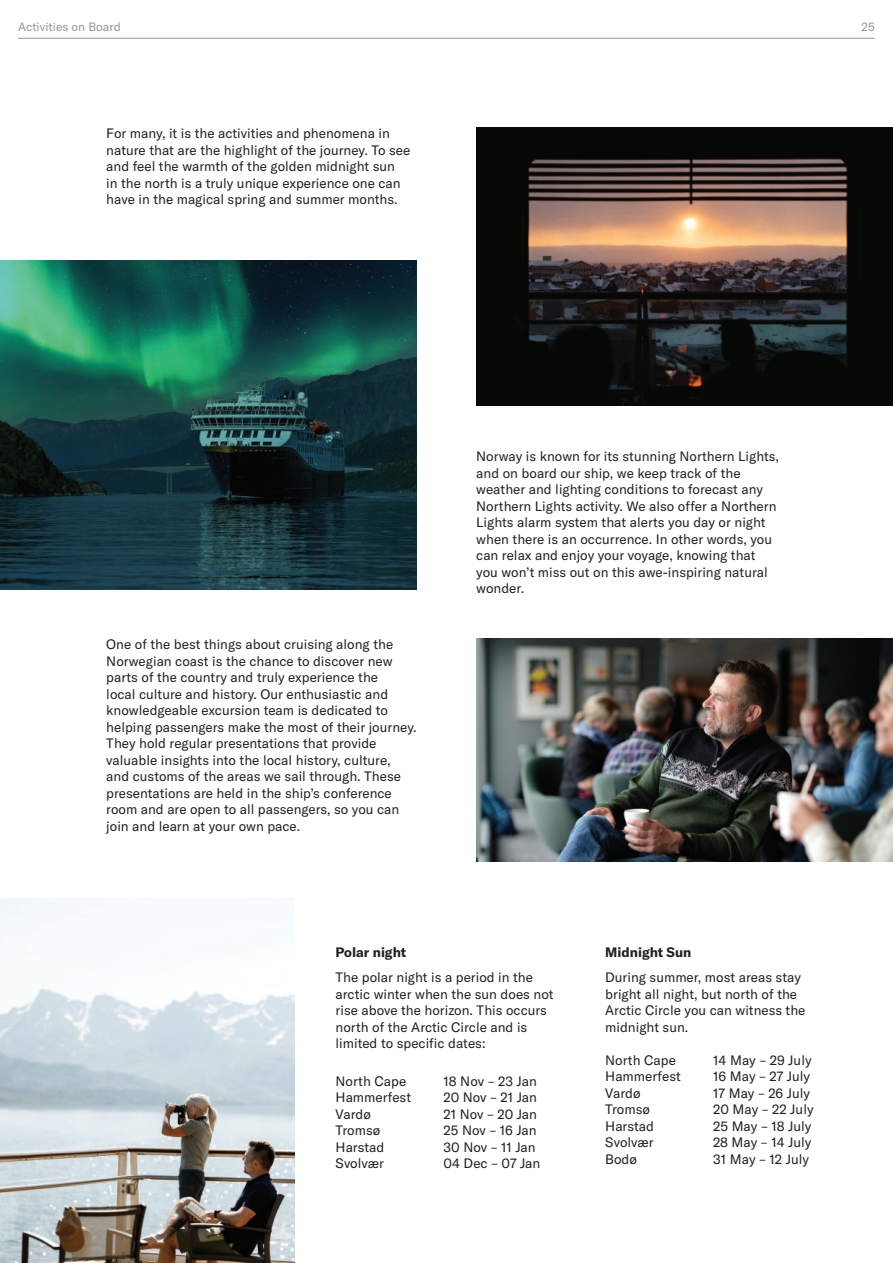
<style>
.page{position:relative;width:893px;height:1263px;background:#fff}
.page>*{position:absolute;margin:0;border:0;box-sizing:border-box;transform-origin:0 0}
.t1{font:13.5px/16.5px "GT America";color:#231f20}
.t2{font:700 13.5px "GT America";color:#231f20}
.t3{font:12px "GT America";color:#939598}
</style>
<div class="page">
<hr style="left:18px;top:38px;width:857px;height:1px;background:#939598">
<img style="left:476px;top:128px;width:417px;height:277px">
<img style="left:0;top:261px;width:417px;height:329px">
<img style="left:476px;top:639px;width:417px;height:223px">
<img style="left:0;top:899px;width:295px;height:364px">
<p class="t3" style="left:18px;top:19px;width:104px">Activities on Board</p>
<p class="t3" style="left:862px;top:19px;width:15px">25</p>
<p class="t1" style="left:106px;top:125px;width:306px">For many, it is the activities and phenomena in nature that are the highlight of the journey. To see and feel the warmth of the golden midnight sun<br>in the north is a truly unique experience one can have in the magical spring and summer months.</p>
<p class="t1" style="left:106px;top:636px;width:312px">One of the best things about cruising along the Norwegian coast is the chance to discover new parts of the country and truly experience the<br>local culture and history. Our enthusiastic and knowledgeable excursion team is dedicated to helping passengers make the most of their journey.<br>They hold regular presentations that provide valuable insights into the local history, culture, and customs of the areas we sail through. These presentations are held in the ship’s conference room and are open to all passengers, so you can join and learn at your own pace.</p>
<p class="t1" style="left:476px;top:448px;width:304px">Norway is known for its stunning Northern Lights, and on board our ship, we keep track of the weather and lighting conditions to forecast any Northern Lights activity. We also offer a Northern Lights alarm system that alerts you day or night when there is an occurrence. In other words, you can relax and enjoy your voyage, knowing that you won’t miss out on this awe-inspiring natural wonder.</p>
<p class="t2" style="left:336px;top:944px;width:72px">Polar night</p>
<p class="t1" style="left:336px;top:969px;width:220px">The polar night is a period in the arctic winter when the sun does not rise above the horizon. This occurs north of the Arctic Circle and is limited to specific dates:</p>
<p class="t1" style="left:336px;top:1073px;width:72px">North Cape</p>
<p class="t1" style="left:444px;top:1073px;width:95px">18 Nov – 23 Jan</p>
<p class="t1" style="left:336px;top:1089px;width:77px">Hammerfest</p>
<p class="t1" style="left:444px;top:1089px;width:95px">20 Nov – 21 Jan</p>
<p class="t1" style="left:336px;top:1106px;width:37px">Vardø</p>
<p class="t1" style="left:444px;top:1106px;width:95px">21 Nov – 20 Jan</p>
<p class="t1" style="left:336px;top:1122px;width:46px">Tromsø</p>
<p class="t1" style="left:444px;top:1122px;width:95px">25 Nov – 16 Jan</p>
<p class="t1" style="left:336px;top:1139px;width:50px">Harstad</p>
<p class="t1" style="left:444px;top:1139px;width:94px">30 Nov – 11 Jan</p>
<p class="t1" style="left:336px;top:1155px;width:50px">Svolvær</p>
<p class="t1" style="left:444px;top:1155px;width:98px">04 Dec – 07 Jan</p>
<p class="t2" style="left:605px;top:944px;width:88px">Midnight Sun</p>
<p class="t1" style="left:605px;top:969px;width:202px">During summer, most areas stay bright all night, but north of the<br>Arctic Circle you can witness the midnight sun.</p>
<p class="t1" style="left:605px;top:1051px;width:72px">North Cape</p>
<p class="t1" style="left:713px;top:1051px;width:100px">14 May – 29 July</p>
<p class="t1" style="left:605px;top:1068px;width:77px">Hammerfest</p>
<p class="t1" style="left:713px;top:1068px;width:98px">16 May – 27 July</p>
<p class="t1" style="left:605px;top:1084px;width:37px">Vardø</p>
<p class="t1" style="left:713px;top:1084px;width:98px">17 May – 26 July</p>
<p class="t1" style="left:605px;top:1101px;width:46px">Tromsø</p>
<p class="t1" style="left:713px;top:1101px;width:102px">20 May – 22 July</p>
<p class="t1" style="left:605px;top:1117px;width:50px">Harstad</p>
<p class="t1" style="left:713px;top:1117px;width:100px">25 May – 18 July</p>
<p class="t1" style="left:605px;top:1134px;width:50px">Svolvær</p>
<p class="t1" style="left:713px;top:1134px;width:100px">28 May – 14 July</p>
<p class="t1" style="left:605px;top:1150px;width:33px">Bodø</p>
<p class="t1" style="left:713px;top:1150px;width:97px">31 May – 12 July</p>
</div>
